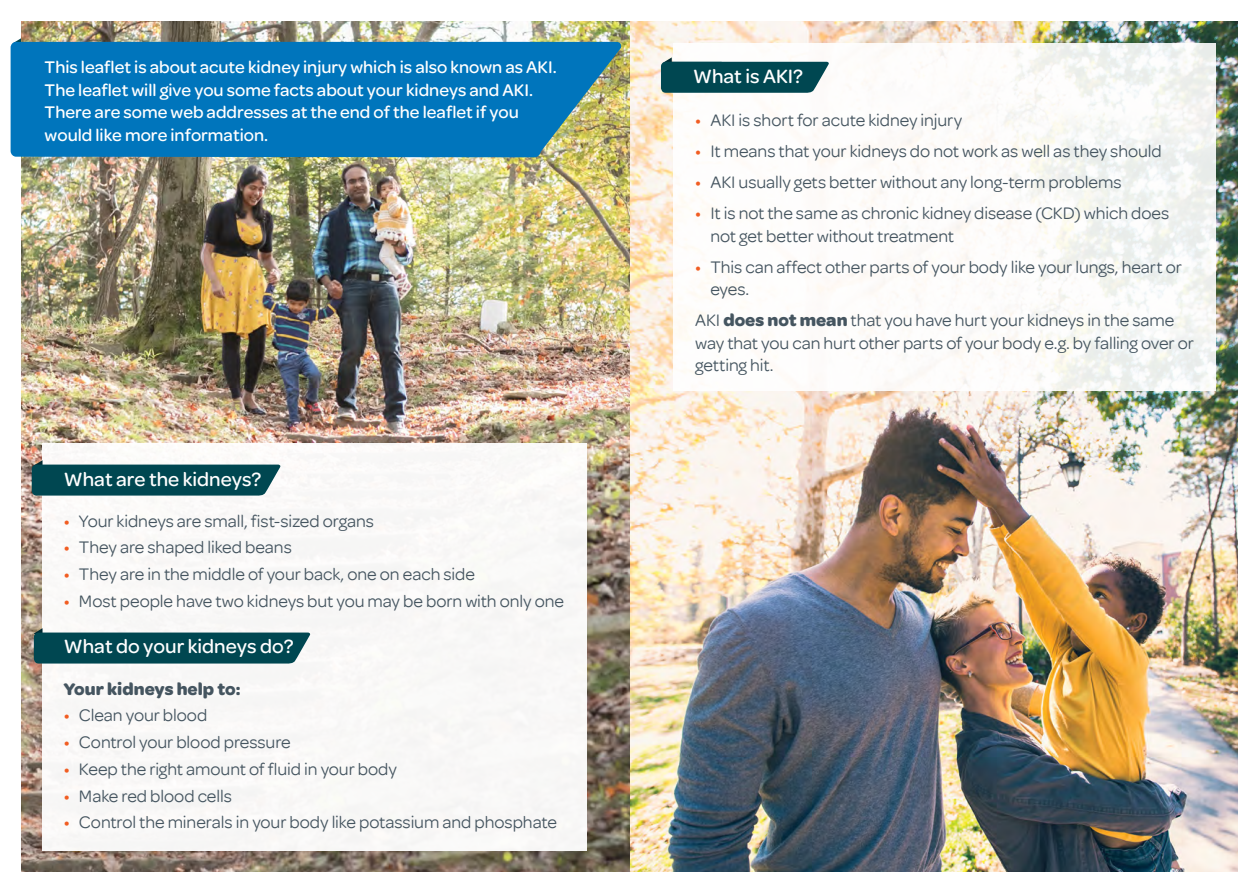
<style>
.page{position:relative;width:1259px;height:893px;background:#fff}
.page>*{position:absolute;margin:0;border:0;box-sizing:border-box;transform-origin:0 0}
.t1{font:500 20.55px "Omnes";color:#fff}
.t2{font:18px/22.5px "Omnes";letter-spacing:-.005em;color:#455560}
.t3{font:500 18px/22.5px "Omnes";color:#fff}
.t4{font:700 18px "Omnes";color:#455560}
.s1{font-weight:500;color:#f15d22}
.s2{font-weight:700}
</style>
<div class="page">
<img style="left:21px;top:21px;width:1216px;height:851px">
<div style="left:673px;top:43px;width:542px;height:348px;background:#fff"></div>
<svg style="left:15px;top:33px;width:15px;height:9px"></svg>
<div style="left:43px;top:443px;width:544px;height:408px;background:#f9f8f7"></div>
<div style="left:11px;top:42px;width:610px;height:115px;background:#0075bc"></div>
<svg style="left:32px;top:460px;width:249px;height:36px;background:#29646c"></svg>
<svg style="left:34px;top:628px;width:277px;height:36px;background:#28636b"></svg>
<svg style="left:661px;top:57px;width:168px;height:36px;background:#2d666e"></svg>
<p class="t3" style="left:45px;top:56px;width:513px">This leaflet is about acute kidney injury which is also known as AKI.<br>The leaflet will give you some facts about your kidneys and AKI.<br>There are some web addresses at the end of the leaflet if you would like more information.</p>
<p class="t1" style="left:64px;top:467px;width:199px">What are the kidneys?</p>
<p class="t2" style="left:64px;top:509px;width:312px"><span class="s1">•</span> Your kidneys are small, fist-sized organs</p>
<p class="t2" style="left:64px;top:536px;width:230px"><span class="s1">•</span> They are shaped liked beans</p>
<p class="t2" style="left:64px;top:563px;width:413px"><span class="s1">•</span> They are in the middle of your back, one on each side</p>
<p class="t2" style="left:64px;top:590px;width:502px"><span class="s1">•</span> Most people have two kidneys but you may be born with only one</p>
<p class="t1" style="left:64px;top:635px;width:231px">What do your kidneys do?</p>
<p class="t4" style="left:64px;top:678px;width:178px">Your kidneys help to:</p>
<p class="t2" style="left:64px;top:704px;width:145px"><span class="s1">•</span> Clean your blood</p>
<p class="t2" style="left:64px;top:731px;width:228px"><span class="s1">•</span> Control your blood pressure</p>
<p class="t2" style="left:64px;top:758px;width:335px"><span class="s1">•</span> Keep the right amount of fluid in your body</p>
<p class="t2" style="left:64px;top:784px;width:170px"><span class="s1">•</span> Make red blood cells</p>
<p class="t2" style="left:64px;top:811px;width:494px"><span class="s1">•</span> Control the minerals in your body like potassium and phosphate</p>
<p class="t1" style="left:693px;top:64px;width:112px">What is AKI?</p>
<p class="t2" style="left:695px;top:109px;width:268px"><span class="s1">•</span> AKI is short for acute kidney injury</p>
<p class="t2" style="left:695px;top:140px;width:468px"><span class="s1">•</span> It means that your kidneys do not work as well as they should</p>
<p class="t2" style="left:695px;top:171px;width:428px"><span class="s1">•</span> AKI usually gets better without any long-term problems</p>
<p class="t2" style="left:710px;top:202px;width:460px;text-indent:-15px"><span class="s1">•</span> It is not the same as chronic kidney disease (CKD) which does not get better without treatment</p>
<p class="t2" style="left:710px;top:255px;width:473px;text-indent:-15px"><span class="s1">•</span> This can affect other parts of your body like your lungs, heart or eyes.</p>
<p class="t2" style="left:695px;top:309px;width:500px">AKI <span class="s2">does not mean</span> that you have hurt your kidneys in the same way that you can hurt other parts of your body e.g. by falling over or getting hit.</p>
</div>
